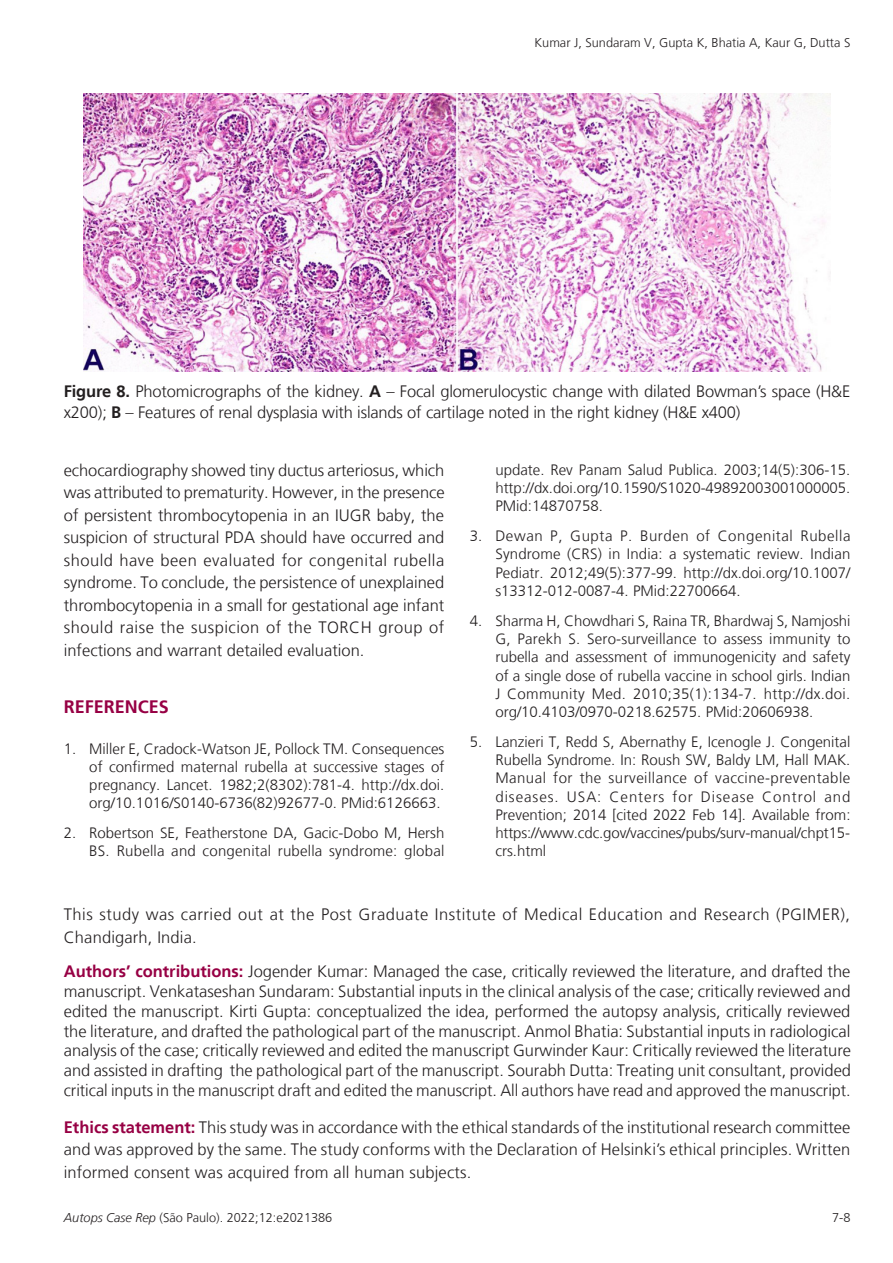
<style>
.page{position:relative;width:893px;height:1263px;background:#fff}
.page>*{position:absolute;margin:0;border:0;box-sizing:border-box;transform-origin:0 0}
.ReferenceHead{font:700 18px "Frutiger LT";color:#970044}
.fnAuthor-notesContri{font:300 16.5px/19.8px "Frutiger LT";color:#231f20;text-align:justify}
.Paragraph{font:300 16.5px/22.5px "Frutiger LT";color:#231f20;text-align:justify}
.fnArticleOther{font:300 16.5px/22.5px "Frutiger LT";letter-spacing:.03em;color:#231f20}
.FigureCaption{font:300 16.5px/21px "Frutiger LT";letter-spacing:-.01em;color:#231f20}
.Reference{font:300 15px/18.1px "Frutiger LT";color:#231f20;text-align:justify}
.t1{font:300 12.75px "Frutiger LT";color:#231f20}
.s1{font-weight:700}
.s2{font-weight:700;color:#970044}
.s3{font-style:italic}
</style>
<div class="page">
<img style="left:83px;top:94px;width:748px;height:278px">
<p class="t1" style="left:534px;top:35px;width:317px">Kumar J, Sundaram V, Gupta K, Bhatia A, Kaur G, Dutta S</p>
<p class="FigureCaption" style="left:64px;top:381px;width:788px"><span class="s1">Figure 8.</span> Photomicrographs of the kidney. <span class="s1">A</span> – Focal glomerulocystic change with dilated Bowman’s space (H&amp;E x200); <span class="s1">B</span> – Features of renal dysplasia with islands of cartilage noted in the right kidney (H&amp;E x400)</p>
<p class="Paragraph" style="left:64px;top:459px;width:382px">echocardiography showed tiny ductus arteriosus, which was attributed to prematurity. However, in the presence of persistent thrombocytopenia in an IUGR baby, the suspicion of structural PDA should have occurred and should have been evaluated for congenital rubella syndrome. To conclude, the persistence of unexplained thrombocytopenia in a small for gestational age infant should raise the suspicion of the TORCH group of infections and warrant detailed evaluation.</p>
<p class="ReferenceHead" style="left:64px;top:696px;width:107px">REFERENCES</p>
<p class="Reference" style="left:89px;top:740px;width:357px;text-indent:-26px">1. Miller E, Cradock-Watson JE, Pollock TM. Consequences of confirmed maternal rubella at successive stages of pregnancy. Lancet. 1982;2(8302):781-4. http://dx.doi. org/10.1016/S0140-6736(82)92677-0. PMid:6126663.</p>
<p class="Reference" style="left:64px;top:824px;width:382px;text-align:right">2. Robertson SE, Featherstone DA, Gacic-Dobo M, Hersh<br>BS. Rubella and congenital rubella syndrome: global</p>
<p class="Reference" style="left:495px;top:461px;width:357px">update. Rev Panam Salud Publica. 2003;14(5):306-15. http://dx.doi.org/10.1590/S1020-49892003001000005.<br>PMid:14870758.</p>
<p class="Reference" style="left:495px;top:527px;width:357px;text-indent:-26px">3. Dewan P, Gupta P. Burden of Congenital Rubella Syndrome (CRS) in India: a systematic review. Indian Pediatr. 2012;49(5):377-99. http://dx.doi.org/10.1007/ s13312-012-0087-4. PMid:22700664.</p>
<p class="Reference" style="left:495px;top:612px;width:357px;text-indent:-26px">4. Sharma H, Chowdhari S, Raina TR, Bhardwaj S, Namjoshi G, Parekh S. Sero-surveillance to assess immunity to rubella and assessment of immunogenicity and safety of a single dose of rubella vaccine in school girls. Indian J Community Med. 2010;35(1):134-7. http://dx.doi. org/10.4103/0970-0218.62575. PMid:20606938.</p>
<p class="Reference" style="left:495px;top:733px;width:357px;text-indent:-26px">5. Lanzieri T, Redd S, Abernathy E, Icenogle J. Congenital Rubella Syndrome. In: Roush SW, Baldy LM, Hall MAK.<br>Manual for the surveillance of vaccine-preventable diseases. USA: Centers for Disease Control and Prevention; 2014 [cited 2022 Feb 14]. Available from: https://www.cdc.gov/vaccines/pubs/surv-manual/chpt15- crs.html</p>
<p class="fnArticleOther" style="left:64px;top:904px;width:788px">This study was carried out at the Post Graduate Institute of Medical Education and Research (PGIMER),<br>Chandigarh, India.</p>
<p class="fnAuthor-notesContri" style="left:64px;top:962px;width:789px"><span class="s2">Authors’ contributions:</span> Jogender Kumar: Managed the case, critically reviewed the literature, and drafted the manuscript. Venkataseshan Sundaram: Substantial inputs in the clinical analysis of the case; critically reviewed and edited the manuscript. Kirti Gupta: conceptualized the idea, performed the autopsy analysis, critically reviewed the literature, and drafted the pathological part of the manuscript. Anmol Bhatia: Substantial inputs in radiological analysis of the case; critically reviewed and edited the manuscript Gurwinder Kaur: Critically reviewed the literature and assisted in drafting the pathological part of the manuscript. Sourabh Dutta: Treating unit consultant, provided critical inputs in the manuscript draft and edited the manuscript. All authors have read and approved the manuscript.</p>
<p class="fnArticleOther" style="left:64px;top:1116px;width:788px;text-align:justify"><span class="s2">Ethics statement:</span> This study was in accordance with the ethical standards of the institutional research committee and was approved by the same. The study conforms with the Declaration of Helsinki’s ethical principles. Written informed consent was acquired from all human subjects.</p>
<p class="t1" style="left:64px;top:1210px;width:270px"><span class="s3">Autops Case Rep</span> (São Paulo). 2022;12:e2021386</p>
<p class="t1" style="left:832px;top:1210px;width:20px">7-8</p>
</div>
